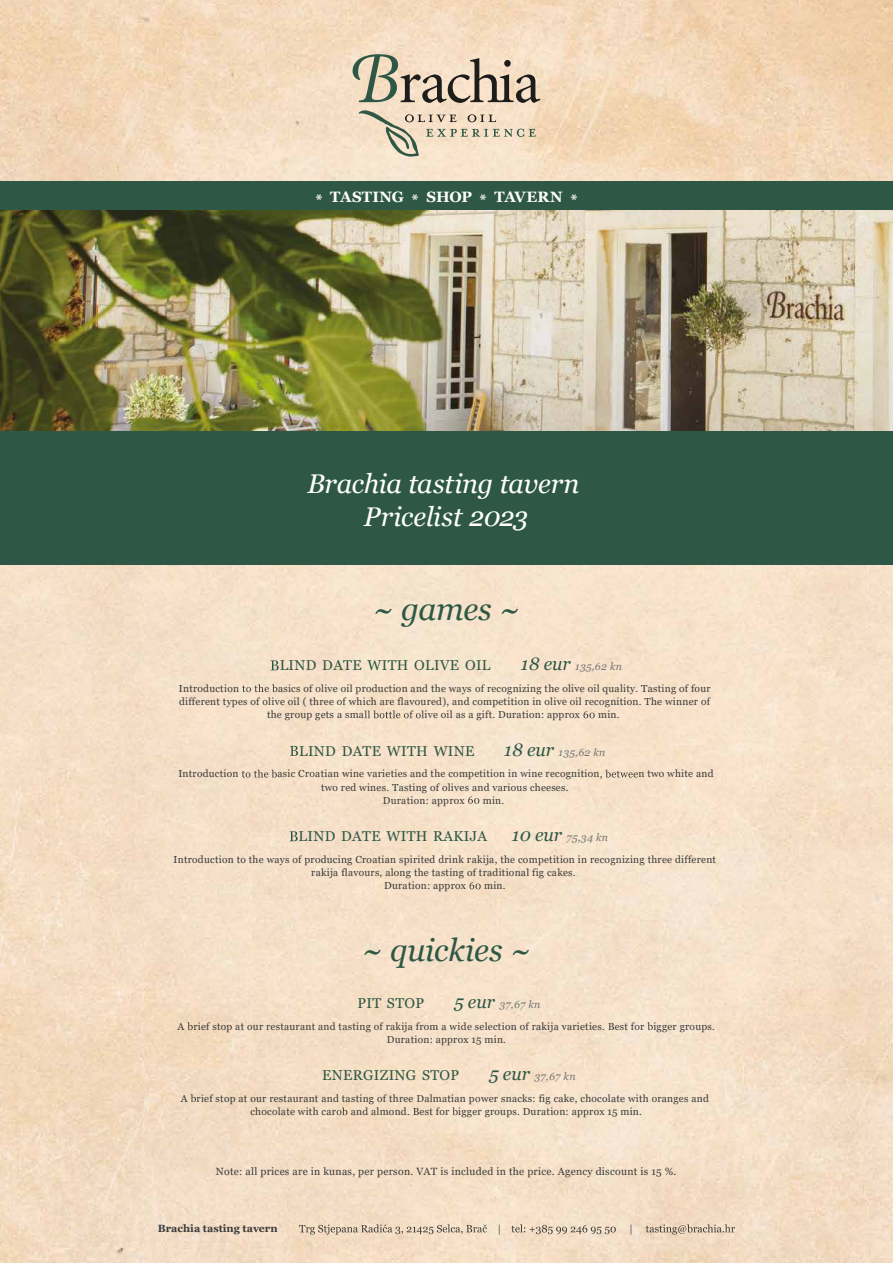
<style>
.page{position:relative;width:893px;height:1263px;background:#fff}
.page>*{position:absolute;margin:0;border:0;box-sizing:border-box;transform-origin:0 0}
.t1{font:italic 31.5px "Georgia";letter-spacing:-.01em;color:#2e5845}
.t2{font:italic 27px/32.4px "Georgia";letter-spacing:-.01em;color:#fff;text-align:center}
.t3{font:700 15px "Georgia";letter-spacing:-.005em;color:#fff}
.t4{font:14.25px "Georgia";letter-spacing:.025em;color:#2e5845}
.t5{font:10.5px "Georgia";letter-spacing:.025em;color:#3c3c3b}
.t6{font:italic 10.5px "Georgia";letter-spacing:.025em;color:#777}
.t7{font:700 10.5px "Georgia";color:#3c3c3b}
.t8{font:10.2px/13px "Georgia";letter-spacing:.025em;color:#3c3c3b}
.s1{font-size:18px;color:#2e5845}
.s2{font-style:italic;font-size:18px}
.s3{font-style:italic;font-size:10.5px;color:#777}
</style>
<div class="page">
<img style="left:0;top:0;width:893px;height:1263px">
<img style="left:0;top:210px;width:893px;height:221px">
<div style="left:0;top:431px;width:893px;height:133px;background:#2e5845"></div>
<svg style="left:353px;top:54px;width:187px;height:49px;background:#c0b39e"></svg>
<svg style="left:358px;top:110px;width:178px;height:47px;background:#e1d2ba"></svg>
<div style="left:0;top:181px;width:893px;height:29px;background:#2e5845"></div>
<svg style="left:299px;top:1224px;width:436px;height:10px;background:#d2c1ac"></svg>
<svg style="left:242px;top:684px;width:35px;height:8px"></svg>
<svg style="left:364px;top:710px;width:60px;height:8px"></svg>
<svg style="left:583px;top:711px;width:12px;height:7px"></svg>
<svg style="left:271px;top:660px;width:8px;height:10px"></svg>
<svg style="left:242px;top:770px;width:35px;height:8px"></svg>
<svg style="left:600px;top:770px;width:38px;height:9px"></svg>
<svg style="left:468px;top:796px;width:11px;height:8px"></svg>
<svg style="left:290px;top:746px;width:8px;height:10px"></svg>
<svg style="left:469px;top:882px;width:12px;height:7px"></svg>
<svg style="left:290px;top:831px;width:8px;height:10px"></svg>
<svg style="left:187px;top:1022px;width:6px;height:8px"></svg>
<svg style="left:608px;top:1023px;width:6px;height:7px"></svg>
<svg style="left:647px;top:1022px;width:6px;height:8px"></svg>
<svg style="left:191px;top:1094px;width:5px;height:8px"></svg>
<svg style="left:337px;top:1107px;width:10px;height:8px"></svg>
<svg style="left:413px;top:1108px;width:6px;height:7px"></svg>
<svg style="left:452px;top:1107px;width:6px;height:8px"></svg>
<h3 class="t3" style="left:315px;top:187px;width:264px">* TASTING * SHOP * TAVERN *</h3>
<h2 class="t2" style="left:307px;top:468px;width:274px">Brachia tasting tavern<br>Pricelist 2023</h2>
<h1 class="t1" style="left:373px;top:589px;width:148px">~ games ~</h1>
<h3 class="t4" style="left:280px;top:657px;width:212px">LIND DATE WITH OLIVE OIL</h3>
<p class="t6" style="left:521px;top:660px;width:103px"><span class="s1">18 eur</span> 135,62 kn</p>
<p class="t8" style="left:179px;top:682px;width:62px">Introduction</p>
<p class="t8" style="left:278px;top:682px;width:434px">asics of olive oil production and the ways of recognizing the olive oil quality. Tasting of four</p>
<p class="t8" style="left:179px;top:695px;width:532px">different types of olive oil ( three of which are flavoured), and competition in olive oil recognition. The winner of</p>
<p class="t8" style="left:267px;top:708px;width:99px">the group gets a sma</p>
<p class="t8" style="left:424px;top:708px;width:157px">ive oil as a gift. Duration: approx</p>
<p class="t8" style="left:598px;top:708px;width:23px">min.</p>
<h3 class="t4" style="left:299px;top:742px;width:177px">LIND DATE WITH WINE</h3>
<p class="t6" style="left:504px;top:745px;width:103px"><span class="s1">18 eur</span> 135,62 kn</p>
<p class="t8" style="left:178px;top:768px;width:62px">Introduction</p>
<p class="t8" style="left:277px;top:768px;width:323px">asic Croatian wine varieties and the competition in wine recognition</p>
<p class="t8" style="left:638px;top:768px;width:77px">n two white and</p>
<p class="t8" style="left:383px;top:781px;width:187px;text-indent:-62px">two red wines. Tasting of olives and various cheeses.<br>Duration: approx</p>
<p class="t8" style="left:483px;top:794px;width:23px">min.</p>
<h3 class="t4" style="left:299px;top:828px;width:311px">LIND DATE WITH RAKIJA <span class="s2">10 eur</span> <span class="s3">75,34 kn</span></h3>
<p class="t8" style="left:174px;top:853px;width:544px">Introduction to the ways of producing Croatian spirited drink rakija, the competition in recognizing three different</p>
<p class="t8" style="left:311px;top:866px;width:266px">rakija flavours, along the tasting of traditional fig cakes.</p>
<p class="t8" style="left:384px;top:879px;width:83px">Duration: approx</p>
<p class="t8" style="left:484px;top:879px;width:23px">min.</p>
<h1 class="t1" style="left:362px;top:930px;width:170px">~ quickies ~</h1>
<h3 class="t4" style="left:357px;top:995px;width:68px">PIT STOP</h3>
<p class="t6" style="left:454px;top:998px;width:88px"><span class="s1">5 eur</span> 37,67 kn</p>
<p class="t8" style="left:178px;top:1020px;width:539px;text-align:center">A rief stop at our restaurant and tasting of rakija from a wide selection of rakija varieties. est for igger groups.<br>Duration: approx 15 min.</p>
<h3 class="t4" style="left:322px;top:1067px;width:139px">ENERGIZING STOP</h3>
<p class="t6" style="left:489px;top:1070px;width:88px"><span class="s1">5 eur</span> 37,67 kn</p>
<p class="t8" style="left:250px;top:1092px;width:460px;text-indent:-70px">A rief stop at our restaurant and tasting of three Dalmatian power snacks: fig cake, chocolate with oranges and chocolate with car</p>
<p class="t8" style="left:351px;top:1105px;width:293px">and almond. est for igger groups. Duration: approx 15 min.</p>
<p class="t5" style="left:216px;top:1165px;width:462px">Note: all prices are in kunas, per person. VAT is included in the price. Agency discount is 15 %.</p>
<p class="t7" style="left:158px;top:1222px;width:121px">Brachia tasting tavern</p>
</div>
